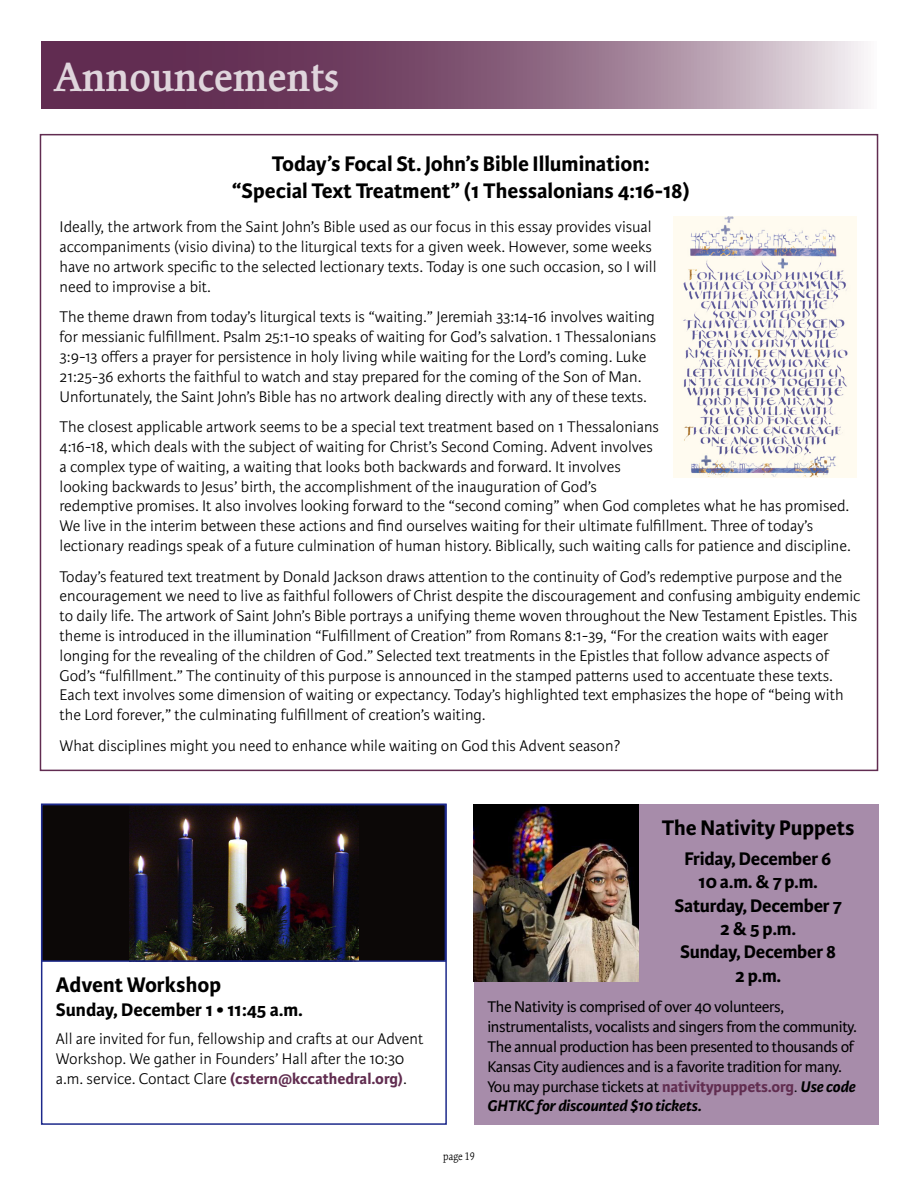
<style>
.page{position:relative;width:918px;height:1188px;background:#fff}
.page>*{position:absolute;margin:0;border:0;box-sizing:border-box;transform-origin:0 0}
.t1{font:600 45px "Kinesis Pro 3";color:#dfd5dc}
.t2{font:700 22.5px/27px "Karmina Sans";color:#000;text-align:center}
.t3{font:700 19.5px/23.4px "Karmina Sans";letter-spacing:-.01em;color:#000;text-align:center}
.t4{font:300 16.5px/19.8px "Karmina Sans";color:#000}
.t5{font:16.5px/19.8px "Karmina Sans";letter-spacing:-.02em;color:#000}
.t6{font:300 12px "Kinesis Pro 3";color:#000}
.s1{font-weight:700;color:#612d50}
.s2{font-weight:300}
.s3{font-weight:700;font-style:italic}
</style>
<div class="page">
<svg style="left:41px;top:41px;width:823px;height:68px;background:#8c6580"></svg>
<img style="left:674px;top:217px;width:182px;height:260px">
<div style="left:42px;top:805px;width:403px;height:156px;background:#0c0807"></div>
<img style="left:130px;top:807px;width:228px;height:152px">
<div style="left:41px;top:804px;width:405px;height:158px;border:2px solid #1d298b"></div>
<div style="left:474px;top:804px;width:404px;height:321px;background:#a78caa"></div>
<img style="left:474px;top:804px;width:164px;height:178px">
<h1 class="t1" style="left:55px;top:51px;width:286px">Announcements</h1>
<h2 class="t2" style="left:232px;top:151px;width:459px">Today’s Focal St. John’s Bible Illumination: “Special Text Treatment” (1 Thessalonians 4:16-18)</h2>
<p class="t4" style="left:60px;top:218px;width:598px">Ideally, the artwork from the Saint John’s Bible used as our focus in this essay provides visual accompaniments (visio divina) to the liturgical texts for a given week. However, some weeks have no artwork specific to the selected lectionary texts. Today is one such occasion, so I will need to improvise a bit.</p>
<p class="t4" style="left:60px;top:308px;width:598px">The theme drawn from today’s liturgical texts is “waiting.” Jeremiah 33:14-16 involves waiting for messianic fulfillment. Psalm 25:1-10 speaks of waiting for God’s salvation. 1 Thessalonians 3:9-13 offers a prayer for persistence in holy living while waiting for the Lord’s coming. Luke 21:25-36 exhorts the faithful to watch and stay prepared for the coming of the Son of Man.<br>Unfortunately, the Saint John’s Bible has no artwork dealing directly with any of these texts.</p>
<p class="t4" style="left:60px;top:417px;width:793px">The closest applicable artwork seems to be a special text treatment based on 1 Thessalonians<br>4:16-18, which deals with the subject of waiting for Christ’s Second Coming. Advent involves<br>a complex type of waiting, a waiting that looks both backwards and forward. It involves<br>looking backwards to Jesus’ birth, the accomplishment of the inauguration of God’s<br>redemptive promises. It also involves looking forward to the “second coming” when God completes what he has promised.<br>We live in the interim between these actions and find ourselves waiting for their ultimate fulfillment. Three of today’s lectionary readings speak of a future culmination of human history. Biblically, such waiting calls for patience and discipline.</p>
<p class="t4" style="left:60px;top:567px;width:803px">Today’s featured text treatment by Donald Jackson draws attention to the continuity of God’s redemptive purpose and the encouragement we need to live as faithful followers of Christ despite the discouragement and confusing ambiguity endemic to daily life. The artwork of Saint John’s Bible portrays a unifying theme woven throughout the New Testament Epistles. This theme is introduced in the illumination “Fulfillment of Creation” from Romans 8:1-39, “For the creation waits with eager longing for the revealing of the children of God.” Selected text treatments in the Epistles that follow advance aspects of God’s “fulfillment.” The continuity of this purpose is announced in the stamped patterns used to accentuate these texts.<br>Each text involves some dimension of waiting or expectancy. Today’s highlighted text emphasizes the hope of “being with the Lord forever,” the culminating fulfillment of creation’s waiting.</p>
<p class="t4" style="left:60px;top:736px;width:562px">What disciplines might you need to enhance while waiting on God this Advent season?</p>
<h2 class="t2" style="left:56px;top:972px;width:167px">Advent Workshop</h2>
<p class="t3" style="left:56px;top:998px;width:249px">Sunday, December 1 • 11:45 a.m.</p>
<p class="t4" style="left:56px;top:1030px;width:369px">All are invited for fun, fellowship and crafts at our Advent<br>Workshop. We gather in Founders’ Hall after the 10:30 a.m. service. Contact Clare <span class="s1">(cstern@kccathedral.org)</span>.</p>
<h2 class="t2" style="left:662px;top:814px;width:194px">The Nativity Puppets</h2>
<p class="t3" style="left:675px;top:847px;width:169px">Friday, December 6<br>10 a.m. &amp; 7 p.m.<br>Saturday, December 7<br>2 &amp; 5 p.m.<br>Sunday, December 8<br>2 p.m.</p>
<p class="t5" style="left:487px;top:997px;width:371px">The Nativity is comprised of over 40 volunteers, instrumentalists, vocalists and singers from the community.<br>The annual production has been presented to thousands of Kansas City audiences and is a favorite tradition for many.<br>You may purchase tickets at <span class="s1">nativitypuppets.org</span><span class="s2">.</span> <span class="s3">Use code GHTKC for discounted $10 tickets.</span></p>
<p class="t6" style="left:443px;top:1149px;width:33px">page 19</p>
</div>
